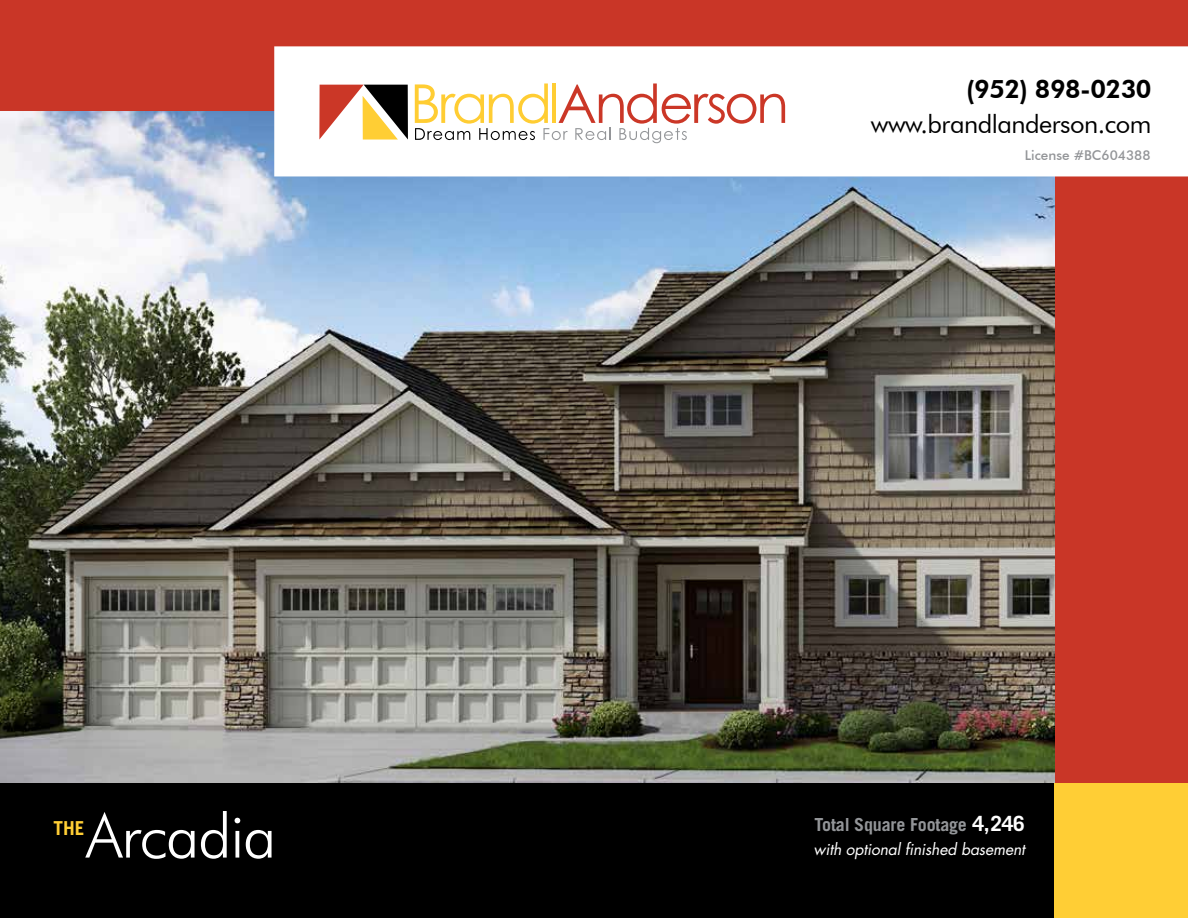
<style>
.page{position:relative;width:1188px;height:918px;background:#fff}
.page>*{position:absolute;margin:0;border:0;box-sizing:border-box;transform-origin:0 0}
.t1{font:300 61.5px "Futura BT";letter-spacing:-.02em;color:#fff}
.t2{font:25.5px "Futura BT";letter-spacing:-.02em;color:#000}
.t3{font:800 25.5px "Futura BT";letter-spacing:-.02em;color:#000}
.t4{font:700 19.2px "Trade Gothic LT Std";color:#ffce35}
.t5{font:700 18px "Trade Gothic LT Std";letter-spacing:-.01em;color:#939598}
.t6{font:italic 15.75px "Futura Std";letter-spacing:-.01em;color:#fff}
.t7{font:500 13.5px "Futura BT";color:#939598}
.s1{font-size:21px;color:#fff}
</style>
<div class="page">
<div style="left:0;top:0;width:1188px;height:783px;background:#c93627"></div>
<img style="left:0;top:111px;width:1055px;height:672px">
<div style="left:274px;top:46px;width:914px;height:130px;background:#fff"></div>
<div style="left:0;top:783px;width:1056px;height:135px;background:#000"></div>
<svg style="left:319px;top:85px;width:89px;height:55px"></svg>
<svg style="left:415px;top:83px;width:370px;height:60px"></svg>
<div style="left:1055px;top:783px;width:133px;height:135px;background:#ffce35"></div>
<h1 class="t1" style="left:86px;top:798px;width:192px">Arcadia</h1>
<p class="t4" style="left:53px;top:816px;width:32px">THE</p>
<h2 class="t3" style="left:966px;top:74px;width:187px">(952) 898-0230</h2>
<h2 class="t2" style="left:871px;top:108px;width:282px">www.brandlanderson.com</h2>
<p class="t7" style="left:1025px;top:147px;width:127px">License #BC604388</p>
<p class="t5" style="left:814px;top:814px;width:212px">Total Square Footage <span class="s1">4,246</span></p>
<p class="t6" style="left:814px;top:839px;width:213px">with optional finished basement</p>
</div>
